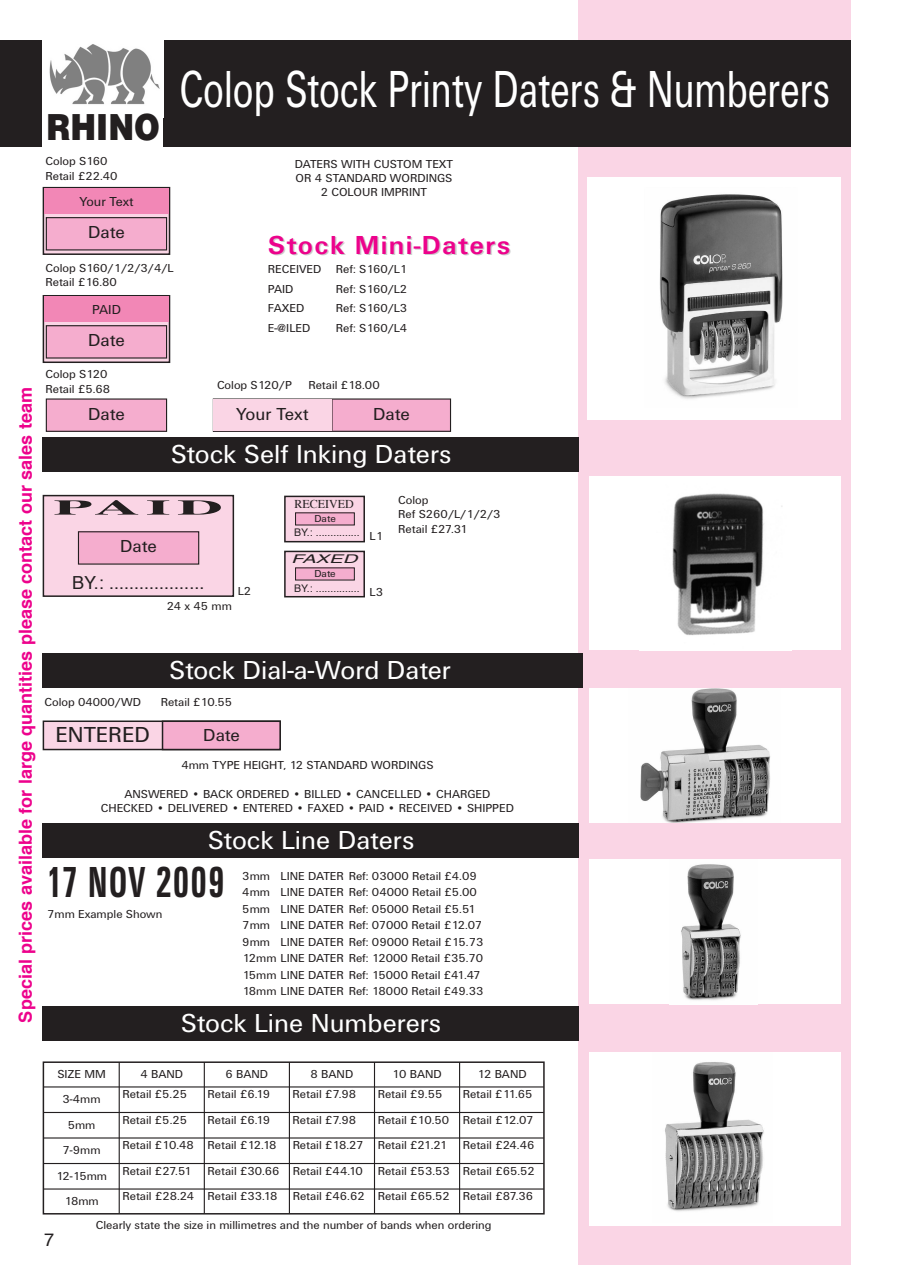
<style>
.page{position:relative;width:899px;height:1265px;background:#fff}
.page>*{position:absolute;margin:0;border:0;box-sizing:border-box;transform-origin:0 0}
.t1{font:54px "Unitus T";color:#fff;scale:.7 1}
.t2{font:700 condensed 45px "Unitus T";color:#231f20;scale:.76 1}
.t3{font:900 36px "Helvetica";color:#231f20;scale:.86 1}
.t4{font:27px "Unitus T";color:#fff}
.t5{font:700 27px "Unitus T";letter-spacing:.05em;color:#ed028c}
.t6{font:22.5px "Unitus T";color:#231f20}
.t7{font:700 21px "Times";color:#231f20;scale:3.02 1}
.t8{font:700 18px "Helvetica";color:#ed028c}
.t9{font:18px "Unitus T";color:#231f20}
.t10{font:18px "Helvetica";color:#231f20}
.t11{font:13.5px "Unitus T";color:#231f20}
.t12{font:12px/14.4px "Unitus T";color:#231f20}
.t13{font:12px "Times";color:#231f20}
.t14{font:italic 12px "Helvetica";color:#231f20;scale:1.69 1}
.t15{font:10.5px "Helvetica";color:#231f20}
.t16{font:10.5px "Unitus T";color:#231f20}
</style>
<div class="page">
<div style="left:578px;top:0;width:272px;height:1265px;background:#fad5e5"></div>
<div style="left:0;top:41px;width:850px;height:106px;background:#231f20"></div>
<div style="left:43px;top:823px;width:536px;height:34px;background:#231f20"></div>
<div style="left:43px;top:654px;width:539px;height:34px;background:#231f20"></div>
<div style="left:43px;top:437px;width:536px;height:35px;background:#231f20"></div>
<div style="left:587px;top:177px;width:253px;height:242px;background:#fff"></div>
<img style="left:659px;top:194px;width:124px;height:205px">
<div style="left:589px;top:476px;width:251px;height:174px;background:#fff"></div>
<img style="left:672px;top:493px;width:110px;height:142px">
<div style="left:589px;top:688px;width:251px;height:134px;background:#fff"></div>
<img style="left:640px;top:688px;width:131px;height:134px">
<div style="left:589px;top:860px;width:251px;height:144px;background:#fff"></div>
<img style="left:681px;top:864px;width:60px;height:136px">
<div style="left:589px;top:1052px;width:251px;height:174px;background:#fff"></div>
<img style="left:665px;top:1062px;width:99px;height:150px">
<svg style="left:46px;top:214px;width:121px;height:38px"></svg>
<div style="left:43px;top:187px;width:127px;height:68px;border:2px solid #231f20"></div>
<div style="left:46px;top:218px;width:120px;height:32px;background:#f5adce"></div>
<div style="left:46px;top:217px;width:121px;height:33px;border:1px solid #231f20"></div>
<div style="left:44px;top:188px;width:125px;height:26px;background:#f287b6"></div>
<div style="left:43px;top:296px;width:126px;height:66px;background:#fad5e5"></div>
<div style="left:43px;top:295px;width:127px;height:68px;border:2px solid #231f20"></div>
<div style="left:46px;top:326px;width:120px;height:32px;background:#f5adce"></div>
<div style="left:46px;top:325px;width:121px;height:34px;border:1px solid #231f20"></div>
<div style="left:44px;top:296px;width:125px;height:26px;background:#f287b6"></div>
<div style="left:46px;top:399px;width:120px;height:32px;background:#f5adce"></div>
<div style="left:46px;top:398px;width:121px;height:34px;border:1px solid #231f20"></div>
<div style="left:213px;top:399px;width:237px;height:32px;background:#f5adce"></div>
<div style="left:213px;top:398px;width:238px;height:34px;border:1px solid #231f20"></div>
<div style="left:43px;top:1006px;width:536px;height:34px;background:#231f20"></div>
<div style="left:43px;top:496px;width:190px;height:100px;background:#fad5e5"></div>
<div style="left:43px;top:495px;width:191px;height:102px;border:2px solid #231f20"></div>
<div style="left:43px;top:721px;width:237px;height:28px;background:#fad5e5"></div>
<div style="left:43px;top:720px;width:238px;height:30px;border:2px solid #231f20"></div>
<div style="left:162px;top:721px;width:118px;height:28px;background:#f5adce"></div>
<div style="left:162px;top:720px;width:119px;height:30px;border:2px solid #231f20"></div>
<div style="left:43px;top:1061px;width:501px;height:153px;border:2px solid #231f20"></div>
<hr style="left:119px;top:1062px;width:1px;height:151px;background:#231f20">
<hr style="left:204px;top:1062px;width:1px;height:151px;background:#231f20">
<hr style="left:289px;top:1062px;width:1px;height:151px;background:#231f20">
<hr style="left:374px;top:1062px;width:1px;height:151px;background:#231f20">
<hr style="left:459px;top:1062px;width:1px;height:151px;background:#231f20">
<hr style="left:44px;top:1086px;width:500px;height:1px;background:#231f20">
<hr style="left:44px;top:1112px;width:499px;height:1px;background:#231f20">
<hr style="left:44px;top:1137px;width:500px;height:1px;background:#231f20">
<hr style="left:44px;top:1163px;width:500px;height:1px;background:#231f20">
<hr style="left:44px;top:1188px;width:500px;height:1px;background:#231f20">
<div style="left:213px;top:399px;width:119px;height:32px;background:#fad5e5"></div>
<div style="left:285px;top:496px;width:79px;height:46px;background:#fad5e5"></div>
<div style="left:284px;top:496px;width:81px;height:46px;border:2px solid #231f20"></div>
<div style="left:78px;top:532px;width:121px;height:32px;background:#f5adce"></div>
<div style="left:78px;top:531px;width:121px;height:34px;border:1px solid #231f20"></div>
<div style="left:295px;top:513px;width:59px;height:12px;background:#f5adce"></div>
<div style="left:285px;top:551px;width:79px;height:46px;background:#fad5e5"></div>
<div style="left:284px;top:551px;width:81px;height:46px;border:2px solid #231f20"></div>
<div style="left:295px;top:568px;width:59px;height:12px;background:#f5adce"></div>
<div style="left:43px;top:34px;width:120px;height:115px;background:#fff"></div>
<img style="left:49px;top:44px;width:111px;height:61px">
<p class="t8" style="left:13px;top:1022px;width:637px;rotate:-90deg">Special prices available for large quantities please contact our sales team</p>
<p class="t3" style="left:46px;top:103px;width:133px">RHINO</p>
<p class="t1" style="left:179px;top:58px;width:930px">Colop Stock Printy Daters &amp; Numberers</p>
<p class="t12" style="left:46px;top:154px;width:74px">Colop S160<br>Retail £22.40</p>
<p class="t11" style="left:79px;top:194px;width:56px">Your Text</p>
<p class="t9" style="left:88px;top:222px;width:38px">Date</p>
<p class="t12" style="left:46px;top:260px;width:129px">Colop S160/1/2/3/4/L<br>Retail £16.80</p>
<p class="t11" style="left:92px;top:302px;width:30px">PAID</p>
<p class="t9" style="left:88px;top:330px;width:38px">Date</p>
<p class="t12" style="left:295px;top:156px;width:160px;text-align:center">DATERS WITH CUSTOM TEXT<br>OR 4 STANDARD WORDINGS<br>2 COLOUR IMPRINT</p>
<p class="t5" style="left:268px;top:229px;width:244px">Stock Mini-Daters</p>
<p class="t12" style="left:268px;top:259px;width:141px;line-height:19.5px">RECEIVED Ref: S160/L1<br>PAID</p>
<p class="t12" style="left:336px;top:281px;width:73px">Ref: S160/L2</p>
<p class="t12" style="left:268px;top:301px;width:38px">FAXED</p>
<p class="t12" style="left:336px;top:301px;width:73px">Ref: S160/L3</p>
<p class="t12" style="left:268px;top:320px;width:44px">E-@ILED</p>
<p class="t12" style="left:336px;top:320px;width:73px">Ref: S160/L4</p>
<p class="t12" style="left:46px;top:367px;width:66px">Colop S120<br>Retail £5.68</p>
<p class="t9" style="left:88px;top:403px;width:38px">Date</p>
<p class="t9" style="left:373px;top:403px;width:38px">Date</p>
<p class="t12" style="left:217px;top:378px;width:76px">Colop S120/P</p>
<p class="t12" style="left:308px;top:378px;width:73px">Retail £18.00</p>
<p class="t9" style="left:236px;top:403px;width:74px">Your Text</p>
<p class="t4" style="left:171px;top:438px;width:282px">Stock Self Inking Daters</p>
<p class="t7" style="left:53px;top:487px;width:58px">PAID</p>
<p class="t9" style="left:120px;top:536px;width:38px">Date</p>
<p class="t10" style="left:72px;top:570px;width:134px">BY.: ...................</p>
<p class="t12" style="left:238px;top:584px;width:15px">L2</p>
<p class="t12" style="left:167px;top:598px;width:67px">24 x 45 mm</p>
<p class="t13" style="left:294px;top:492px;width:61px">RECEIVED</p>
<p class="t15" style="left:294px;top:525px;width:67px">BY.: ...............</p>
<p class="t16" style="left:314px;top:512px;width:23px">Date</p>
<p class="t14" style="left:291px;top:552px;width:42px">FAXED</p>
<p class="t15" style="left:294px;top:581px;width:67px">BY.: ...............</p>
<p class="t16" style="left:314px;top:568px;width:23px">Date</p>
<p class="t12" style="left:369px;top:529px;width:15px">L1</p>
<p class="t12" style="left:369px;top:584px;width:15px">L3</p>
<p class="t12" style="left:398px;top:492px;width:104px">Colop<br>Ref S260/L/1/2/3<br>Retail £27.31</p>
<p class="t4" style="left:169px;top:655px;width:283px">Stock Dial-a-Word Dater</p>
<p class="t12" style="left:45px;top:694px;width:98px">Colop 04000/WD</p>
<p class="t12" style="left:161px;top:694px;width:73px">Retail £10.55</p>
<p class="t6" style="left:56px;top:721px;width:96px">ENTERED</p>
<p class="t9" style="left:203px;top:724px;width:38px">Date</p>
<p class="t12" style="left:181px;top:758px;width:253px">4mm TYPE HEIGHT, 12 STANDARD WORDINGS</p>
<p class="t12" style="left:101px;top:786px;width:414px;text-align:center">ANSWERED • BACK ORDERED • BILLED • CANCELLED • CHARGED<br>CHECKED • DELIVERED • ENTERED • FAXED • PAID • RECEIVED • SHIPPED</p>
<p class="t4" style="left:208px;top:824px;width:208px">Stock Line Daters</p>
<p class="t2" style="left:46px;top:856px;width:236px">17 NOV 2009</p>
<p class="t12" style="left:47px;top:906px;width:117px">7mm Example Shown</p>
<p class="t12" style="left:242px;top:867px;width:242px;line-height:16.5px">3mm LINE DATER Ref: 03000 Retail £4.09<br>4mm LINE DATER Ref: 04000 Retail £5.00<br>5mm LINE DATER Ref: 05000 Retail £5.51<br>7mm LINE DATER Ref: 07000 Retail £12.07<br>9mm LINE DATER Ref: 09000 Retail £15.73<br>12mm LINE DATER Ref: 12000 Retail £35.70<br>15mm LINE DATER Ref: 15000 Retail £41.47<br>18mm LINE DATER Ref: 18000 Retail £49.33</p>
<p class="t4" style="left:181px;top:1007px;width:262px">Stock Line Numberers</p>
<p class="t12" style="left:56px;top:1061px;width:53px;line-height:25.5px;text-align:center">SIZE MM<br>3-4mm<br>5mm<br>7-9mm<br>12-15mm<br>18mm</p>
<p class="t12" style="left:140px;top:1066px;width:44px">4 BAND</p>
<p class="t12" style="left:225px;top:1066px;width:44px">6 BAND</p>
<p class="t12" style="left:310px;top:1066px;width:44px">8 BAND</p>
<p class="t12" style="left:392px;top:1066px;width:51px">10 BAND</p>
<p class="t12" style="left:477px;top:1066px;width:51px">12 BAND</p>
<p class="t12" style="left:122px;top:1087px;width:66px">Retail £5.25</p>
<p class="t12" style="left:207px;top:1087px;width:64px">Retail £6.19</p>
<p class="t12" style="left:292px;top:1087px;width:65px">Retail £7.98</p>
<p class="t12" style="left:377px;top:1087px;width:66px">Retail £9.55</p>
<p class="t12" style="left:463px;top:1087px;width:71px">Retail £11.65</p>
<p class="t12" style="left:122px;top:1112px;width:66px">Retail £5.25</p>
<p class="t12" style="left:207px;top:1112px;width:64px">Retail £6.19</p>
<p class="t12" style="left:292px;top:1112px;width:65px">Retail £7.98</p>
<p class="t12" style="left:378px;top:1112px;width:157px">Retail £10.50 Retail £12.07</p>
<p class="t12" style="left:122px;top:1138px;width:156px">Retail £10.48 Retail £12.18</p>
<p class="t12" style="left:292px;top:1138px;width:156px">Retail £18.27 Retail £21.21</p>
<p class="t12" style="left:463px;top:1138px;width:73px">Retail £24.46</p>
<p class="t12" style="left:122px;top:1163px;width:70px">Retail £27.51</p>
<p class="t12" style="left:122px;top:1158px;width:414px;line-height:25.5px;text-indent:85px">Retail £30.66 Retail £44.10 Retail £53.53 Retail £65.52<br>Retail £28.24 Retail £33.18</p>
<p class="t12" style="left:293px;top:1189px;width:242px">Retail £46.62 Retail £65.52 Retail £87.36</p>
<p class="t12" style="left:96px;top:1217px;width:397px">Clearly state the size in millimetres and the number of bands when ordering</p>
<p class="t10" style="left:44px;top:1228px;width:12px">7</p>
</div>
